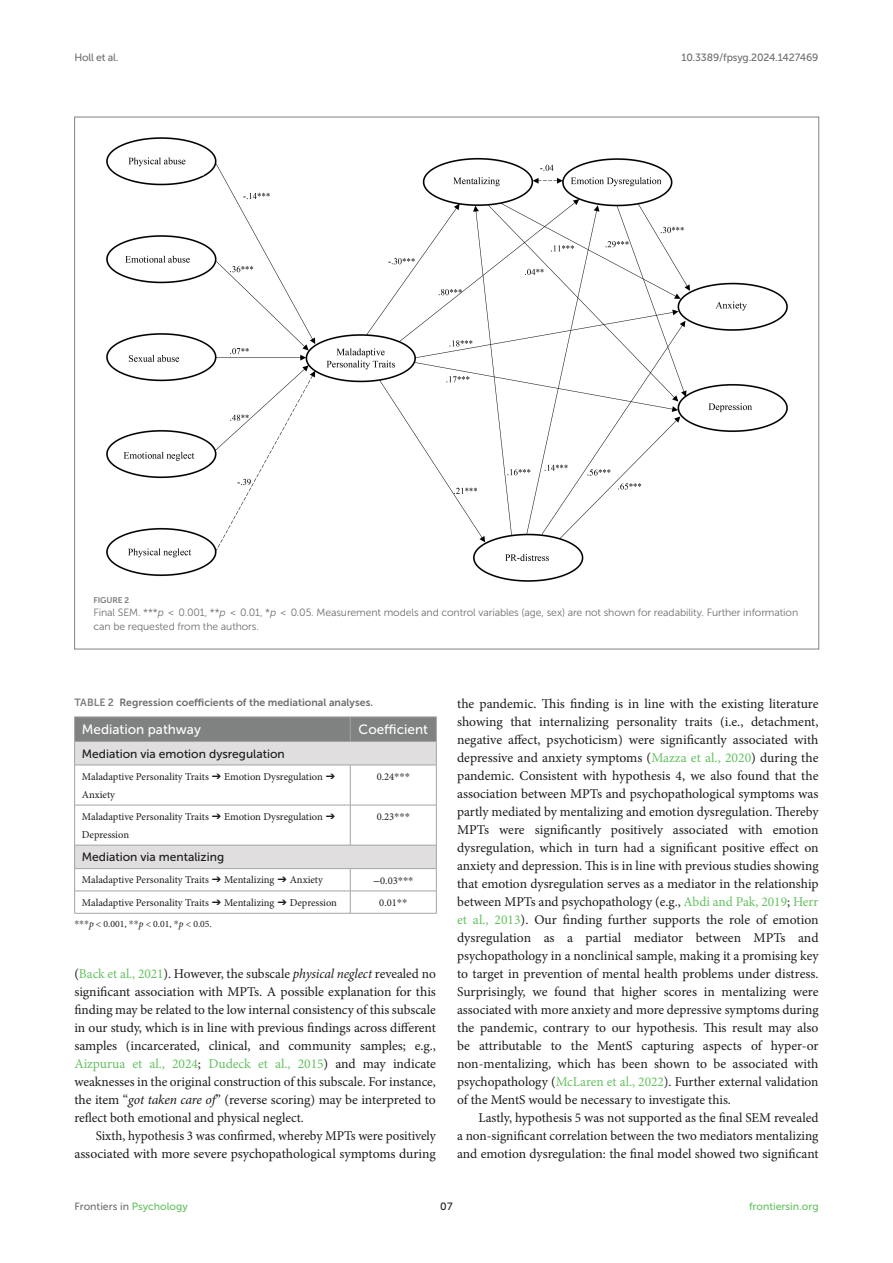
<style>
.page{position:relative;width:893px;height:1263px;background:#fff}
.page>*{position:absolute;margin:0;border:0;box-sizing:border-box;transform-origin:0 0}
.TEXT{font:13.5px/18px "Minion Pro";letter-spacing:-.005em;color:#1b1c1b;text-align:justify}
.TB_CH{font:13.5px "Museo Sans 500";color:#fff}
.TB_HEAD_1{font:12px "Museo Sans 500";color:#1b1c1b}
.TB_TX{font:10.5px/18px "Minion Pro";color:#1b1c1b}
.FIG_LEG{font:10.5px/13.5px "Museo Sans 300";letter-spacing:-.01em;color:#706f70}
.t1{font:10.5px "Museo Sans 500";letter-spacing:-.015em;color:#706f70}
.TT{font:10.5px "Museo Sans 700";color:#706f70}
.t2{font:10.5px "Museo Sans 500";color:#65c161}
.TB_TX-2{font:10.5px "STIX General";color:#1b1c1b}
.t3{font:10.5px "Museo Sans 500";color:#1b1c1b}
.TFN{font:9.75px "Minion Pro";color:#1b1c1b}
.FIG_HD{font:8.25px "Museo Sans 700";letter-spacing:-.01em;color:#7e7f7f}
.s1{font-style:italic}
.s2{color:#7e7f7f}
.s3{font-family:"STIX General"}
.s4{font-family:"Minion Pro"}
.s5{color:#65c161}
</style>
<div class="page">
<img style="left:106px;top:137px;width:682px;height:445px">
<svg style="left:75px;top:766px;width:361px;height:102px"></svg>
<hr style="left:350px;top:805px;width:86px;height:1px;background:#a2a3a3">
<hr style="left:350px;top:891px;width:86px;height:1px;background:#a2a3a3">
<hr style="left:350px;top:913px;width:86px;height:1px;background:#a2a3a3">
<hr style="left:436px;top:765px;width:1px;height:40px;background:#a2a3a3">
<hr style="left:436px;top:805px;width:1px;height:40px;background:#a2a3a3">
<hr style="left:74px;top:765px;width:1px;height:40px;background:#a2a3a3">
<hr style="left:350px;top:765px;width:1px;height:40px;background:#a2a3a3">
<hr style="left:74px;top:805px;width:276px;height:1px;background:#a2a3a3">
<hr style="left:74px;top:805px;width:1px;height:40px;background:#a2a3a3">
<hr style="left:350px;top:805px;width:1px;height:40px;background:#a2a3a3">
<hr style="left:74px;top:891px;width:276px;height:1px;background:#a2a3a3">
<svg style="left:350px;top:869px;width:1px;height:44px"></svg>
<hr style="left:74px;top:913px;width:276px;height:1px;background:#a2a3a3">
<svg style="left:74px;top:717px;width:363px;height:48px;background:#aeadad"></svg>
<hr style="left:74px;top:765px;width:276px;height:1px;background:#a2a3a3">
<hr style="left:350px;top:765px;width:86px;height:1px;background:#a2a3a3">
<hr style="left:74px;top:845px;width:276px;height:1px;background:#a2a3a3">
<svg style="left:74px;top:845px;width:1px;height:68px"></svg>
<hr style="left:350px;top:845px;width:86px;height:1px;background:#a2a3a3">
<svg style="left:436px;top:845px;width:1px;height:68px"></svg>
<hr style="left:74px;top:868px;width:276px;height:1px;background:#a2a3a3">
<hr style="left:350px;top:868px;width:86px;height:1px;background:#a2a3a3">
<p class="t1" style="left:74px;top:51px;width:46px">Holl et al.</p>
<p class="t1" style="left:681px;top:51px;width:139px">10.3389/fpsyg.2024.1427469</p>
<p class="FIG_HD" style="left:94px;top:595px;width:37px">FIGURE 2</p>
<p class="FIG_LEG" style="left:94px;top:606px;width:706px">Final SEM. ***<span class="s1">p</span> &lt; 0.001, **<span class="s1">p</span> &lt; 0.01, *<span class="s1">p</span> &lt; 0.05. Measurement models and control variables (age, sex) are not shown for readability. Further information can be requested from the authors.</p>
<p class="TT" style="left:74px;top:697px;width:300px"><span class="s2">TABLE 2</span> Regression coefficients of the mediational analyses.</p>
<p class="TB_CH" style="left:82px;top:722px;width:121px">Mediation pathway</p>
<p class="TB_CH" style="left:359px;top:722px;width:71px">Coefficient</p>
<p class="TB_HEAD_1" style="left:82px;top:747px;width:204px">Mediation via emotion dysregulation</p>
<p class="TB_TX" style="left:82px;top:767px;width:255px">Maladaptive Personality Traits ➔ Emotion Dysregulation ➔<br>Anxiety</p>
<p class="TB_TX" style="left:377px;top:768px;width:35px">0.24<span class="s3">***</span></p>
<p class="TB_TX" style="left:82px;top:808px;width:255px">Maladaptive Personality Traits ➔ Emotion Dysregulation ➔<br>Depression</p>
<p class="TB_TX" style="left:377px;top:808px;width:35px">0.23<span class="s3">***</span></p>
<p class="TB_HEAD_1" style="left:82px;top:851px;width:144px">Mediation via mentalizing</p>
<p class="TB_TX" style="left:82px;top:871px;width:243px">Maladaptive Personality Traits ➔ Mentalizing ➔ Anxiety</p>
<p class="TB_TX-2" style="left:373px;top:873px;width:42px">−<span class="s4">0.03</span>***</p>
<p class="TB_TX" style="left:82px;top:893px;width:257px">Maladaptive Personality Traits ➔ Mentalizing ➔ Depression</p>
<p class="TB_TX" style="left:379px;top:894px;width:30px">0.01<span class="s3">**</span></p>
<p class="TFN" style="left:74px;top:917px;width:139px"><span class="s3">***</span><span class="s1">p</span> &lt; 0.001, <span class="s3">**</span><span class="s1">p</span> &lt; 0.01, <span class="s3">*</span><span class="s1">p</span> &lt; 0.05.</p>
<p class="TEXT" style="left:74px;top:965px;width:363px">(<span class="s5">Back et al., 2021</span>). However, the subscale <span class="s1">physical neglect</span> revealed no significant association with MPTs. A possible explanation for this finding may be related to the low internal consistency of this subscale in our study, which is in line with previous findings across different samples (incarcerated, clinical, and community samples; e.g., <span class="s5">Aizpurua et al., 2024</span>; <span class="s5">Dudeck et al., 2015</span>) and may indicate weaknesses in the original construction of this subscale. For instance, the item “<span class="s1">got taken care of</span>” (reverse scoring) may be interpreted to reflect both emotional and physical neglect.</p>
<p class="TEXT" style="left:74px;top:1127px;width:363px;text-align:right">Sixth, hypothesis 3 was confirmed, whereby MPTs were positively associated with more severe psychopathological symptoms during</p>
<p class="TEXT" style="left:457px;top:695px;width:363px">the pandemic. This finding is in line with the existing literature showing that internalizing personality traits (i.e., detachment, negative affect, psychoticism) were significantly associated with depressive and anxiety symptoms (<span class="s5">Mazza et al., 2020</span>) during the pandemic. Consistent with hypothesis 4, we also found that the association between MPTs and psychopathological symptoms was partly mediated by mentalizing and emotion dysregulation. Thereby MPTs were significantly positively associated with emotion dysregulation, which in turn had a significant positive effect on anxiety and depression. This is in line with previous studies showing that emotion dysregulation serves as a mediator in the relationship between MPTs and psychopathology (e.g., <span class="s5">Abdi and Pak, 2019</span>; <span class="s5">Herr et al., 2013</span>). Our finding further supports the role of emotion dysregulation as a partial mediator between MPTs and psychopathology in a nonclinical sample, making it a promising key to target in prevention of mental health problems under distress.<br>Surprisingly, we found that higher scores in mentalizing were associated with more anxiety and more depressive symptoms during the pandemic, contrary to our hypothesis. This result may also be attributable to the MentS capturing aspects of hyper-or non-mentalizing, which has been shown to be associated with psychopathology (<span class="s5">McLaren et al., 2022</span>). Further external validation of the MentS would be necessary to investigate this.</p>
<p class="TEXT" style="left:457px;top:1109px;width:363px;text-indent:21px">Lastly, hypothesis 5 was not supported as the final SEM revealed a non-significant correlation between the two mediators mentalizing and emotion dysregulation: the final model showed two significant</p>
<p class="t1" style="left:74px;top:1200px;width:115px">Frontiers in <span class="s5">Psychology</span></p>
<p class="t3" style="left:440px;top:1200px;width:14px">07</p>
<p class="t2" style="left:749px;top:1200px;width:71px">frontiersin.org</p>
</div>
